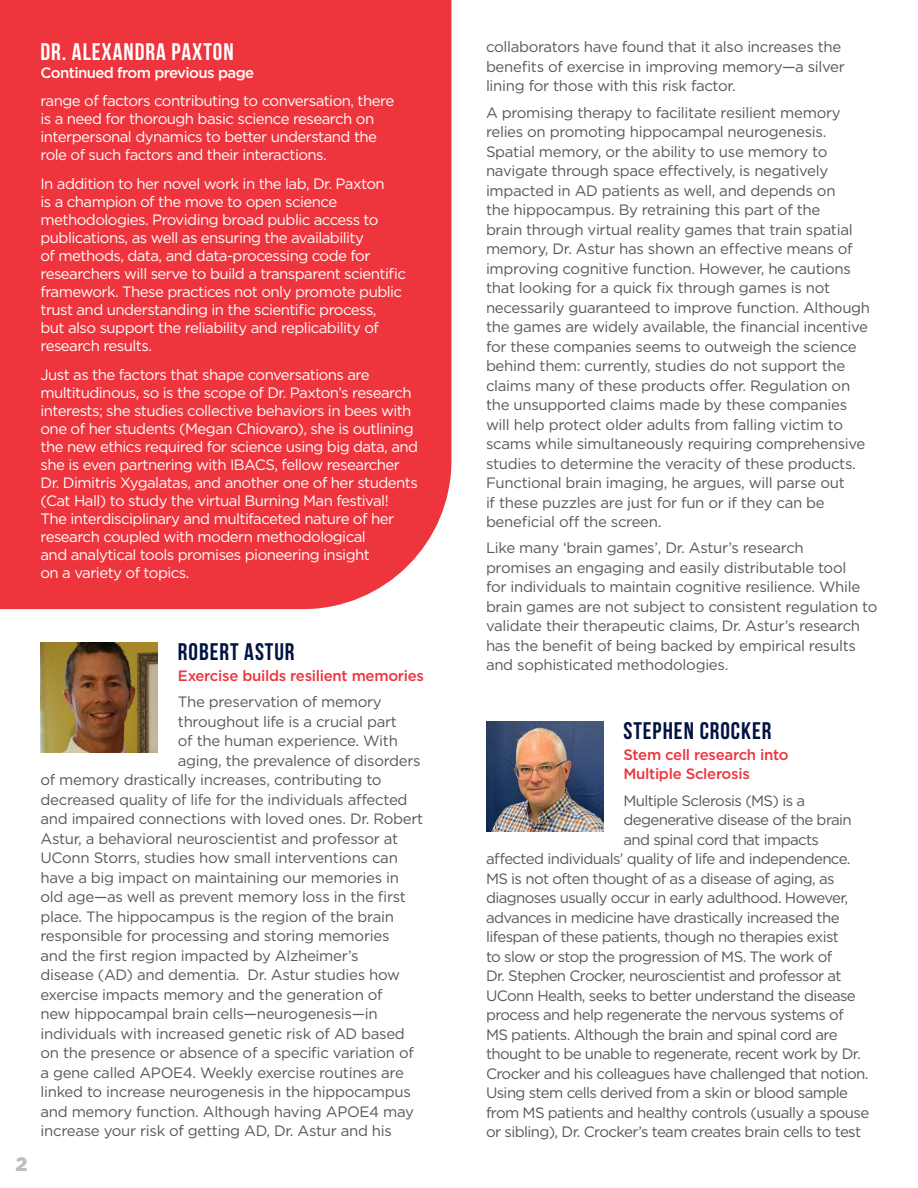
<style>
.page{position:relative;width:918px;height:1188px;background:#fff}
.page>*{position:absolute;margin:0;border:0;box-sizing:border-box;transform-origin:0 0}
.t1{font:700 24px "Bebas Neue";letter-spacing:.04em;color:#001340}
.t2{font:700 24px "Bebas Neue";letter-spacing:.04em;color:#fff}
.t3{font:900 19.35px "Gotham";color:#bcbdc0}
.t4{font:15px/19.5px "Gotham";letter-spacing:-.02em;color:#57585a}
.t5{font:15px/18px "Gotham";letter-spacing:-.035em;color:#fff}
.t6{font:15px "Gotham";letter-spacing:-.04em;color:#57585a}
.t7{font:500 15px/19.5px "Gotham";letter-spacing:-.02em;color:#ee343d}
.t8{font:500 15px "Gotham";letter-spacing:-.04em;color:#fff}
</style>
<div class="page">
<div style="left:0;top:0;width:451px;height:609px;background:#ee343d"></div>
<img style="left:40px;top:642px;width:118px;height:110px">
<img style="left:486px;top:721px;width:117px;height:110px">
<p class="t2" style="left:40px;top:38px;width:195px">DR. ALEXANDRA PAXTON</p>
<p class="t8" style="left:40px;top:63px;width:215px">Continued from previous page</p>
<p class="t5" style="left:40px;top:92px;width:355px">range of factors contributing to conversation, there is a need for thorough basic science research on interpersonal dynamics to better understand the role of such factors and their interactions.</p>
<p class="t5" style="left:40px;top:175px;width:367px">In addition to her novel work in the lab, Dr. Paxton<br>is a champion of the move to open science methodologies. Providing broad public access to publications, as well as ensuring the availability<br>of methods, data, and data-processing code for researchers will serve to build a transparent scientific framework. These practices not only promote public trust and understanding in the scientific process,<br>but also support the reliability and replicability of research results.</p>
<p class="t5" style="left:40px;top:365px;width:379px">Just as the factors that shape conversations are multitudinous, so is the scope of Dr. Paxton’s research interests; she studies collective behaviors in bees with one of her students (Megan Chiovaro), she is outlining the new ethics required for science using big data, and she is even partnering with IBACS, fellow researcher Dr. Dimitris Xygalatas, and another one of her students (Cat Hall) to study the virtual Burning Man festival!<br>The interdisciplinary and multifaceted nature of her research coupled with modern methodological<br>and analytical tools promises pioneering insight<br>on a variety of topics.</p>
<p class="t3" style="left:16px;top:1151px;width:14px">2</p>
<p class="t1" style="left:178px;top:639px;width:118px">ROBERT ASTUR</p>
<p class="t7" style="left:178px;top:666px;width:248px">Exercise builds resilient memories</p>
<p class="t4" style="left:178px;top:692px;width:205px">The preservation of memory</p>
<p class="t4" style="left:178px;top:711px;width:221px">throughout life is a crucial part</p>
<p class="t4" style="left:178px;top:731px;width:222px">of the human experience. With</p>
<p class="t4" style="left:178px;top:750px;width:244px">aging, the prevalence of disorders</p>
<p class="t4" style="left:40px;top:770px;width:343px">of memory drastically increases, contributing to</p>
<p class="t4" style="left:40px;top:789px;width:369px">decreased quality of life for the individuals affected</p>
<p class="t4" style="left:40px;top:809px;width:384px">and impaired connections with loved ones. Dr. Robert</p>
<p class="t4" style="left:40px;top:828px;width:359px">Astur, a behavioral neuroscientist and professor at</p>
<p class="t4" style="left:40px;top:848px;width:359px">UConn Storrs, studies how small interventions can</p>
<p class="t4" style="left:40px;top:867px;width:360px">have a big impact on maintaining our memories in</p>
<p class="t4" style="left:40px;top:887px;width:367px">old age—as well as prevent memory loss in the first</p>
<p class="t4" style="left:40px;top:906px;width:355px">place. The hippocampus is the region of the brain</p>
<p class="t4" style="left:40px;top:926px;width:350px">responsible for processing and storing memories</p>
<p class="t4" style="left:40px;top:945px;width:320px">and the first region impacted by Alzheimer’s</p>
<p class="t4" style="left:40px;top:965px;width:361px">disease (AD) and dementia. Dr. Astur studies how</p>
<p class="t4" style="left:40px;top:984px;width:344px">exercise impacts memory and the generation of</p>
<p class="t4" style="left:40px;top:1004px;width:339px">new hippocampal brain cells—neurogenesis—in</p>
<p class="t4" style="left:40px;top:1023px;width:366px">individuals with increased genetic risk of AD based</p>
<p class="t4" style="left:40px;top:1043px;width:375px">on the presence or absence of a specific variation of</p>
<p class="t4" style="left:40px;top:1062px;width:365px">a gene called APOE4. Weekly exercise routines are</p>
<p class="t4" style="left:40px;top:1082px;width:372px">linked to increase neurogenesis in the hippocampus</p>
<p class="t4" style="left:40px;top:1101px;width:375px">and memory function. Although having APOE4 may</p>
<p class="t4" style="left:40px;top:1121px;width:353px">increase your risk of getting AD, Dr. Astur and his</p>
<p class="t4" style="left:486px;top:37px;width:360px">collaborators have found that it also increases the benefits of exercise in improving memory—a silver lining for those with this risk factor.</p>
<p class="t4" style="left:486px;top:102px;width:386px">A promising therapy to facilitate resilient memory relies on promoting hippocampal neurogenesis.<br>Spatial memory, or the ability to use memory to navigate through space effectively, is negatively impacted in AD patients as well, and depends on<br>the hippocampus. By retraining this part of the<br>brain through virtual reality games that train spatial memory, Dr. Astur has shown an effective means of improving cognitive function. However, he cautions that looking for a quick fix through games is not necessarily guaranteed to improve function. Although the games are widely available, the financial incentive for these companies seems to outweigh the science behind them: currently, studies do not support the claims many of these products offer. Regulation on the unsupported claims made by these companies will help protect older adults from falling victim to scams while simultaneously requiring comprehensive studies to determine the veracity of these products.<br>Functional brain imaging, he argues, will parse out<br>if these puzzles are just for fun or if they can be beneficial off the screen.</p>
<p class="t4" style="left:486px;top:538px;width:393px">Like many ‘brain games’, Dr. Astur’s research<br>promises an engaging and easily distributable tool<br>for individuals to maintain cognitive resilience. While brain games are not subject to consistent regulation to validate their therapeutic claims, Dr. Astur’s research has the benefit of being backed by empirical results and sophisticated methodologies.</p>
<p class="t1" style="left:623px;top:718px;width:150px">STEPHEN CROCKER</p>
<p class="t7" style="left:623px;top:745px;width:167px">Stem cell research into<br>Multiple Sclerosis</p>
<p class="t6" style="left:623px;top:791px;width:183px">Multiple Sclerosis (MS) is a</p>
<p class="t6" style="left:623px;top:810px;width:230px">degenerative disease of the brain</p>
<p class="t6" style="left:623px;top:830px;width:197px">and spinal cord that impacts</p>
<p class="t6" style="left:486px;top:849px;width:366px">affected individuals’ quality of life and independence.</p>
<p class="t6" style="left:486px;top:869px;width:350px">MS is not often thought of as a disease of aging, as</p>
<p class="t6" style="left:486px;top:888px;width:364px">diagnoses usually occur in early adulthood. However,</p>
<p class="t6" style="left:486px;top:908px;width:355px">advances in medicine have drastically increased the</p>
<p class="t6" style="left:486px;top:927px;width:354px">lifespan of these patients, though no therapies exist</p>
<p class="t6" style="left:486px;top:947px;width:348px">to slow or stop the progression of MS. The work of</p>
<p class="t6" style="left:486px;top:966px;width:357px">Dr. Stephen Crocker, neuroscientist and professor at</p>
<p class="t6" style="left:486px;top:986px;width:371px">UConn Health, seeks to better understand the disease</p>
<p class="t6" style="left:486px;top:1005px;width:359px">process and help regenerate the nervous systems of</p>
<p class="t6" style="left:486px;top:1025px;width:353px">MS patients. Although the brain and spinal cord are</p>
<p class="t6" style="left:486px;top:1044px;width:376px">thought to be unable to regenerate, recent work by Dr.</p>
<p class="t6" style="left:486px;top:1064px;width:384px">Crocker and his colleagues have challenged that notion.</p>
<p class="t6" style="left:486px;top:1083px;width:364px">Using stem cells derived from a skin or blood sample</p>
<p class="t6" style="left:486px;top:1103px;width:385px">from MS patients and healthy controls (usually a spouse</p>
<p class="t6" style="left:486px;top:1122px;width:377px">or sibling), Dr. Crocker’s team creates brain cells to test</p>
</div>
